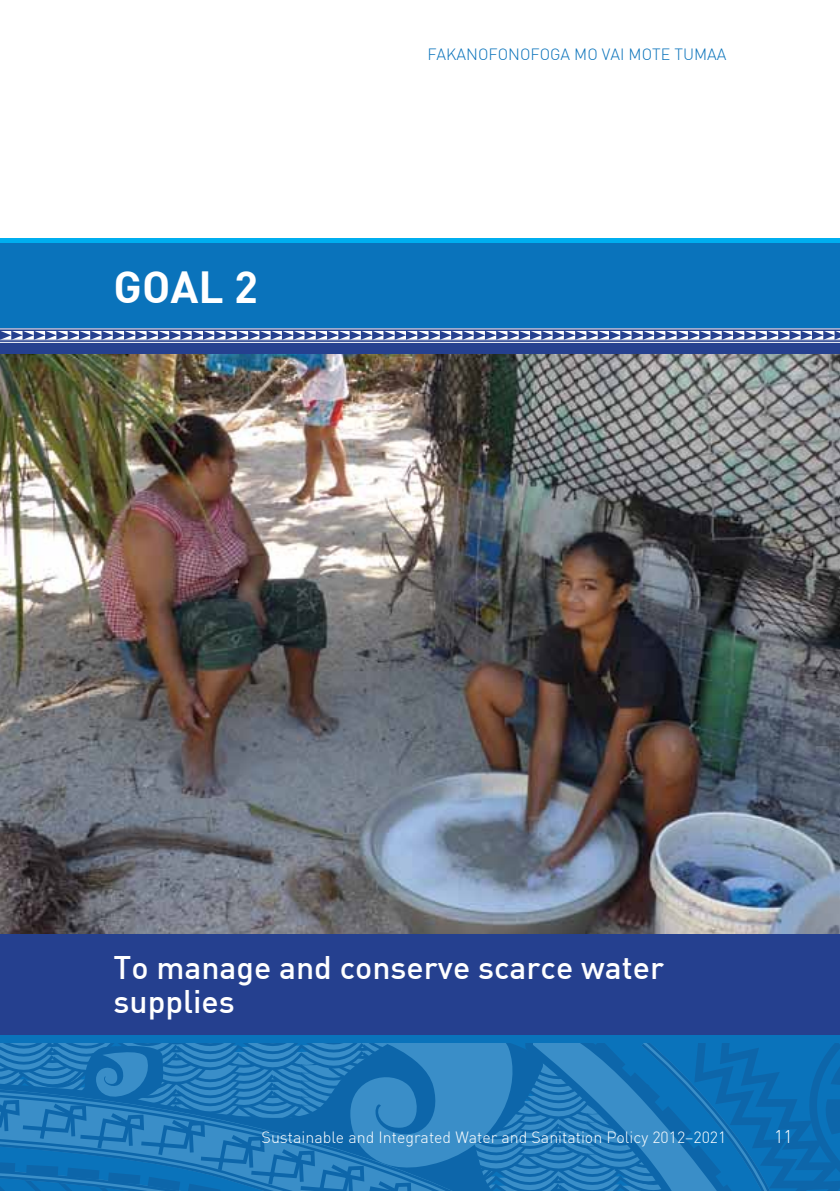
<style>
.page{position:relative;width:840px;height:1191px;background:#fff}
.page>*{position:absolute;margin:0;border:0;box-sizing:border-box;transform-origin:0 0}
.t1{font:44px "DIN Bold";color:#fff}
.t2{font:500 32px/34px "DIN";color:#fff}
.t3{font:300 18px "DIN";color:#fff}
.t4{font:300 16px "DIN";color:#fff}
.t5{font:300 16px "DIN";color:#0a73bb}
</style>
<div class="page">
<img style="left:0;top:353px;width:839px;height:581px">
<div style="left:0;top:934px;width:839px;height:257px;background:#25408f"></div>
<div style="left:0;top:239px;width:839px;height:89px;background:#0a73bb"></div>
<div style="left:0;top:238px;width:839px;height:5px;background:#00aeef"></div>
<div style="left:0;top:343px;width:839px;height:10px;background:#25408f"></div>
<svg style="left:0;top:331px;width:839px;height:9px"></svg>
<hr style="left:0;top:330px;width:839px;height:1px;background:#25408f">
<hr style="left:0;top:329px;width:839px;height:1px;background:#25408f">
<hr style="left:0;top:341px;width:839px;height:1px;background:#25408f">
<hr style="left:0;top:340px;width:839px;height:1px;background:#25408f">
<div style="left:0;top:1035px;width:839px;height:20px;background:#0a73bb"></div>
<svg style="left:0;top:1043px;width:839px;height:148px;background:#1f79b9"></svg>
<h1 class="t1" style="left:113px;top:258px;width:146px">GOAL 2</h1>
<p class="t5" style="left:427px;top:44px;width:300px">FAKANOFONOFOGA MO VAI MOTE TUMAA</p>
<h2 class="t2" style="left:113px;top:949px;width:552px">To manage and conserve scarce water supplies</h2>
<p class="t4" style="left:261px;top:1127px;width:466px">Sustainable and Integrated Water and Sanitation Policy 2012–2021</p>
<p class="t3" style="left:773px;top:1125px;width:20px">11</p>
</div>
